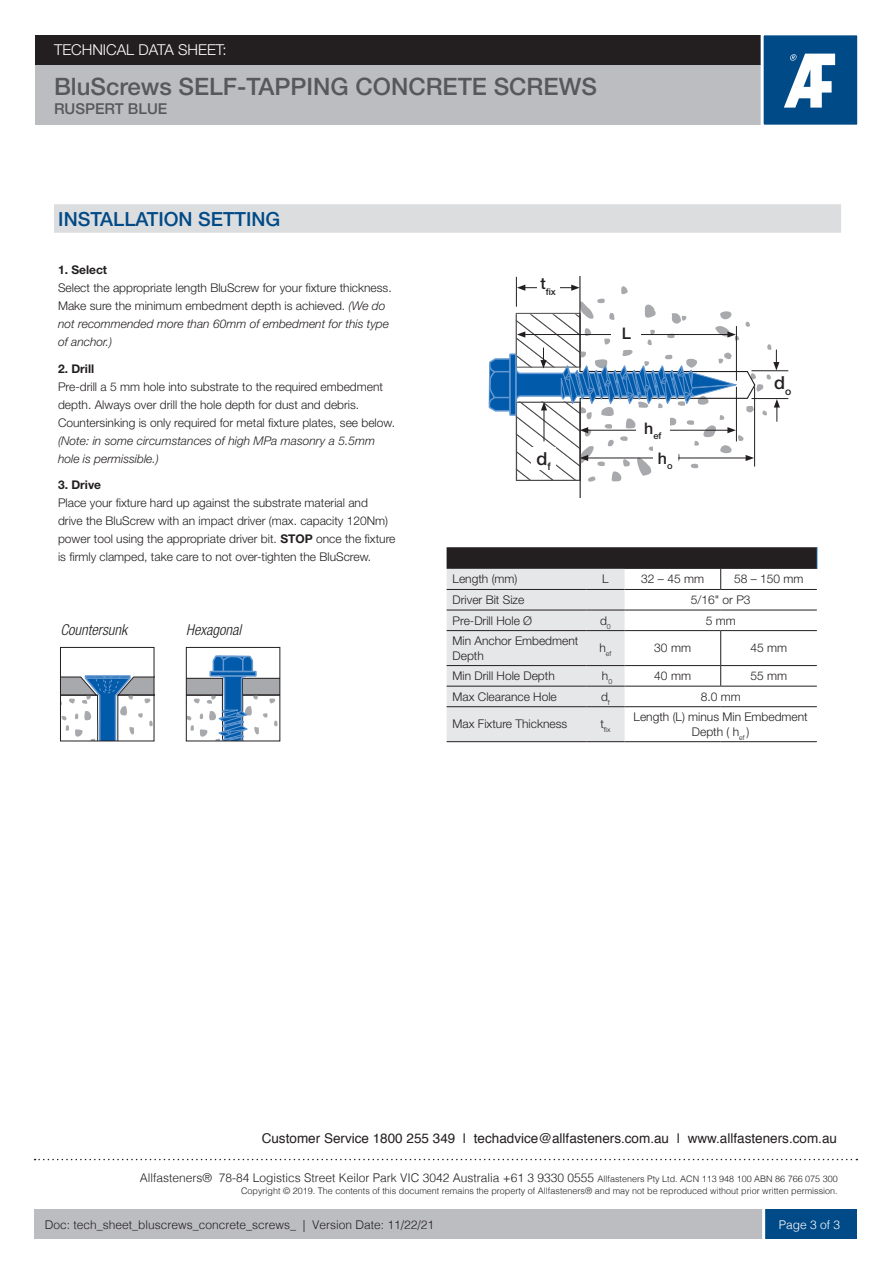
<style>
.page{position:relative;width:893px;height:1263px;background:#fff}
.page>*{position:absolute;margin:0;border:0;box-sizing:border-box;transform-origin:0 0}
.t1{font:500 24px "Helvetica Neue LT Pro";color:#57585a}
.t2{font:500 19.5px "Helvetica Neue LT Pro";color:#004a87}
.t3{font:500 18px "Helvetica Neue LT Pro";color:#231f20}
.t4{font:500 15.9px "Helvetica Neue LT Pro";color:#231f20}
.t5{font:italic 300 condensed 15px "Helvetica Neue LT Pro";color:#231f20}
.t6{font:300 15px "Helvetica Neue LT Pro";color:#fff}
.t7{font:500 15px "Helvetica Neue LT Pro";color:#57585a}
.t8{font:13.5px "Helvetica";color:#231f20}
.Copy{font:300 12px/18px "Helvetica Neue LT Pro";color:#231f20}
.table_text_NEW{font:300 12px/14.4px "Helvetica Neue LT Pro";color:#231f20}
.t9{font:300 12px "Helvetica";color:#231f20}
.Copy-2{font:700 12px "Helvetica Neue LT Pro";color:#231f20}
.t10{font:300 12px "Helvetica";color:#fff}
.t11{font:500 9.3px "Helvetica Neue LT Pro";color:#231f20}
.t12{font:300 9px "Helvetica";color:#231f20}
.table_text_NEW-2{font:300 7.05px "Helvetica Neue LT Pro";color:#231f20}
.s1{font-style:italic}
.s2{font-weight:700}
.s3{font-size:9px}
</style>
<div class="page">
<div style="left:36px;top:35px;width:821px;height:30px;background:#231f20"></div>
<div style="left:36px;top:65px;width:821px;height:60px;background:#bcbdc0"></div>
<svg style="left:760px;top:35px;width:98px;height:90px;background:#3871a0"></svg>
<div style="left:34px;top:1209px;width:821px;height:30px;background:#bcbdc0"></div>
<div style="left:764px;top:1209px;width:93px;height:30px;background:#004a87"></div>
<hr style="left:762px;top:1209px;width:3px;height:31px;background:#fff">
<svg style="left:35px;top:1159px;width:822px;height:1px"></svg>
<svg style="left:447px;top:547px;width:370px;height:195px"></svg>
<svg style="left:62px;top:675px;width:90px;height:64px"></svg>
<div style="left:60px;top:647px;width:94px;height:94px;border:1px solid #231f20"></div>
<svg style="left:188px;top:655px;width:90px;height:84px"></svg>
<div style="left:209px;top:671px;width:48px;height:6px;border:2px solid #6599d1"></div>
<div style="left:186px;top:647px;width:94px;height:94px;border:1px solid #231f20"></div>
<div style="left:54px;top:204px;width:787px;height:29px;background:#dcdddf"></div>
<hr style="left:751px;top:398px;width:37px;height:1px;background:#231f20">
<hr style="left:751px;top:370px;width:37px;height:1px;background:#231f20">
<svg style="left:488px;top:277px;width:292px;height:221px"></svg>
<div style="left:531px;top:447px;width:25px;height:22px;background:#fff"></div>
<p class="t6" style="left:54px;top:41px;width:174px">TECHNICAL DATA SHEET:</p>
<h1 class="t1" style="left:54px;top:72px;width:544px">BluScrews SELF-TAPPING CONCRETE SCREWS</h1>
<p class="t7" style="left:54px;top:100px;width:115px">RUSPERT BLUE</p>
<h2 class="t2" style="left:58px;top:207px;width:224px">INSTALLATION SETTING</h2>
<p class="Copy-2" style="left:58px;top:263px;width:51px">1. Select</p>
<p class="Copy" style="left:58px;top:279px;width:335px">Select the appropriate length BluScrew for your fixture thickness.<br>Make sure the minimum embedment depth is achieved. <span class="s1">(We do not recommended more than 60mm of embedment for this type of anchor.)</span></p>
<p class="Copy-2" style="left:58px;top:361px;width:38px">2. Drill</p>
<p class="Copy" style="left:58px;top:377px;width:338px">Pre-drill a 5 mm hole into substrate to the required embedment depth. Always over drill the hole depth for dust and debris.<br>Countersinking is only required for metal fixture plates, see below. <span class="s1">(Note: in some circumstances of high MPa masonry a 5.5mm hole is permissible.)</span></p>
<p class="Copy-2" style="left:58px;top:478px;width:45px">3. Drive</p>
<p class="Copy" style="left:58px;top:494px;width:339px">Place your fixture hard up against the substrate material and drive the BluScrew with an impact driver (max. capacity 120Nm) power tool using the appropriate driver bit. <span class="s2">STOP</span> once the fixture is firmly clamped, take care to not over-tighten the BluScrew.</p>
<p class="t5" style="left:60px;top:621px;width:68px">Countersunk</p>
<p class="t5" style="left:186px;top:621px;width:57px">Hexagonal</p>
<p class="t11" style="left:540px;top:286px;width:17px"><sup>t</sup>fix</p>
<p class="t3" style="left:537px;top:447px;width:16px">d<sub>f</sub></p>
<p class="t4" style="left:622px;top:323px;width:11px">L</p>
<p class="t11" style="left:644px;top:430px;width:19px"><sup>h</sup>ef</p>
<p class="t4" style="left:658px;top:448px;width:16px">h<sub>o</sub></p>
<p class="t3" style="left:774px;top:372px;width:19px">d<sub>o</sub></p>
<p class="table_text_NEW" style="left:453px;top:572px;width:66px">Length (mm)</p>
<p class="table_text_NEW" style="left:602px;top:572px;width:8px">L</p>
<p class="table_text_NEW" style="left:641px;top:572px;width:64px">32 – 45 mm</p>
<p class="table_text_NEW" style="left:734px;top:572px;width:71px">58 – 150 mm</p>
<p class="table_text_NEW" style="left:453px;top:592px;width:73px">Driver Bit Size</p>
<p class="table_text_NEW" style="left:691px;top:592px;width:61px">5/16" or P3</p>
<p class="table_text_NEW" style="left:453px;top:613px;width:81px">Pre-Drill Hole Ø</p>
<p class="table_text_NEW" style="left:600px;top:613px;width:12px">d<sub>0</sub></p>
<p class="table_text_NEW" style="left:706px;top:613px;width:31px">5 mm</p>
<p class="table_text_NEW" style="left:453px;top:633px;width:127px">Min Anchor Embedment<br>Depth</p>
<p class="table_text_NEW-2" style="left:599px;top:649px;width:13px"><sup>h</sup>ef</p>
<p class="table_text_NEW" style="left:654px;top:641px;width:38px">30 mm</p>
<p class="table_text_NEW" style="left:750px;top:641px;width:38px">45 mm</p>
<p class="table_text_NEW" style="left:453px;top:668px;width:104px">Min Drill Hole Depth</p>
<p class="table_text_NEW" style="left:602px;top:668px;width:12px">h<sub>0</sub></p>
<p class="table_text_NEW" style="left:654px;top:668px;width:38px">40 mm</p>
<p class="table_text_NEW" style="left:750px;top:668px;width:38px">55 mm</p>
<p class="table_text_NEW" style="left:453px;top:689px;width:106px">Max Clearance Hole</p>
<p class="table_text_NEW" style="left:601px;top:689px;width:10px">d<sub>f</sub></p>
<p class="table_text_NEW" style="left:701px;top:689px;width:42px">8.0 mm</p>
<p class="table_text_NEW" style="left:453px;top:717px;width:116px">Max Fixture Thickness</p>
<p class="table_text_NEW-2" style="left:600px;top:726px;width:12px"><sup>t</sup>fix</p>
<p class="table_text_NEW" style="left:634px;top:709px;width:176px;text-align:center">Length (L) minus Min Embedment<br>Depth ( h<sub>ef</sub> )</p>
<p class="t8" style="left:262px;top:1128px;width:577px">Customer Service 1800 255 349 | techadvice@allfasteners.com.au | www.allfasteners.com.au</p>
<p class="t9" style="left:140px;top:1167px;width:699px">Allfasteners® 78-84 Logistics Street Keilor Park VIC 3042 Australia +61 3 9330 0555 <span class="s3">Allfasteners Pty Ltd. ACN 113 948 100 ABN 86 766 075 300</span></p>
<p class="t12" style="left:241px;top:1183px;width:598px">Copyright © 2019. The contents of this document remains the property of Allfasteners® and may not be reproduced without prior written permission.</p>
<p class="t9" style="left:45px;top:1214px;width:391px">Doc: tech_sheet_bluscrews_concrete_screws_ | Version Date: 11/22/21</p>
<p class="t10" style="left:779px;top:1214px;width:63px">Page 3 of 3</p>
</div>
